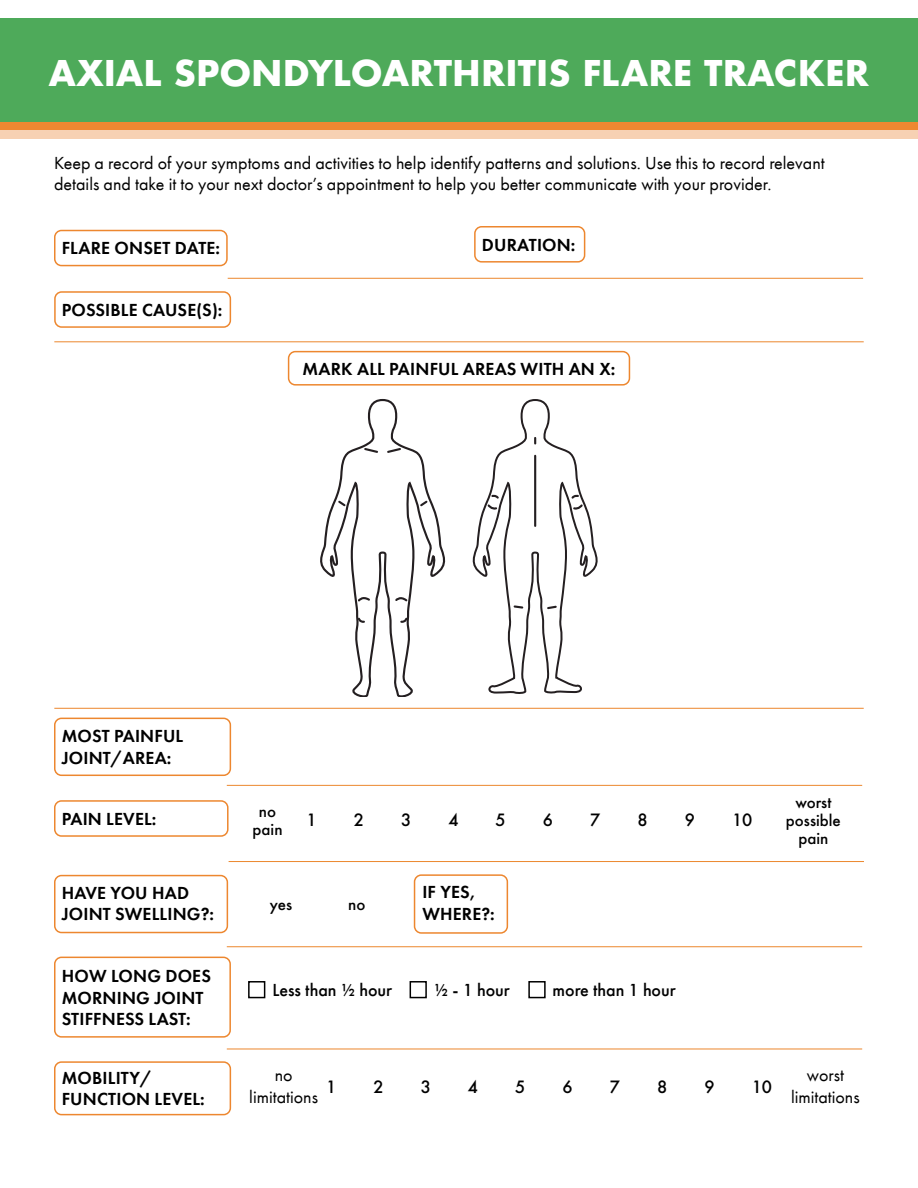
<style>
.page{position:relative;width:918px;height:1188px;background:#fff}
.page>*{position:absolute;margin:0;border:0;box-sizing:border-box;transform-origin:0 0}
.t1{font:700 34.5px "Futura";color:#fff}
.t2{font:18px/21.6px "Futura PT";color:#000;text-align:center}
.t3{font:600 18px/21.6px "Futura PT";letter-spacing:.01em;color:#000}
.t4{font:500 18px "Futura PT";color:#000}
.t5{font:500 16.5px "Futura";color:#000}
.t6{font:500 15px/18px "Futura";color:#000;text-align:center}
</style>
<div class="page">
<div style="left:0;top:18px;width:918px;height:104px;background:#4eaa5a"></div>
<div style="left:0;top:122px;width:918px;height:8px;background:#ee8831"></div>
<div style="left:0;top:130px;width:918px;height:9px;background:#f7d1b3"></div>
<div style="left:248px;top:981px;width:17px;height:17px;border:2px solid #000"></div>
<div style="left:410px;top:981px;width:17px;height:17px;border:2px solid #000"></div>
<div style="left:528px;top:981px;width:18px;height:17px;border:2px solid #000"></div>
<div style="left:54px;top:291px;width:177px;height:37px;border:2px solid #ed872f;border-radius:7px"></div>
<div style="left:54px;top:230px;width:174px;height:36px;border:2px solid #ed872f;border-radius:7px"></div>
<div style="left:474px;top:226px;width:111px;height:37px;border:2px solid #ed872f;border-radius:7px"></div>
<div style="left:54px;top:800px;width:175px;height:37px;border:2px solid #ed872f;border-radius:7px"></div>
<div style="left:54px;top:875px;width:174px;height:58px;border:2px solid #ed872f;border-radius:7px"></div>
<div style="left:414px;top:874px;width:94px;height:60px;border:2px solid #ed872f;border-radius:7px"></div>
<div style="left:54px;top:957px;width:177px;height:81px;border:2px solid #ed872f;border-radius:7px"></div>
<hr style="left:228px;top:278px;width:635px;height:1px;background:#ec872d">
<hr style="left:54px;top:341px;width:810px;height:1px;background:#ec872d">
<hr style="left:54px;top:708px;width:810px;height:1px;background:#ec872d">
<div style="left:54px;top:718px;width:177px;height:58px;border:2px solid #ed872f;border-radius:7px"></div>
<hr style="left:227px;top:785px;width:635px;height:1px;background:#ec872d">
<hr style="left:227px;top:946px;width:635px;height:1px;background:#ec872d">
<hr style="left:229px;top:861px;width:635px;height:1px;background:#ec872d">
<div style="left:54px;top:1061px;width:177px;height:54px;border:2px solid #ed872f;border-radius:7px"></div>
<hr style="left:227px;top:1049px;width:635px;height:1px;background:#ec872d">
<svg style="left:320px;top:399px;width:125px;height:298px"></svg>
<svg style="left:473px;top:399px;width:125px;height:295px"></svg>
<div style="left:288px;top:351px;width:342px;height:35px;border:2px solid #ed872f;border-radius:7px"></div>
<h1 class="t1" style="left:48px;top:48px;width:823px">AXIAL SPONDYLOARTHRITIS FLARE TRACKER</h1>
<p class="t2" style="left:54px;top:152px;width:772px;text-align:left">Keep a record of your symptoms and activities to help identify patterns and solutions. Use this to record relevant details and take it to your next doctor’s appointment to help you better communicate with your provider.</p>
<p class="t3" style="left:62px;top:237px;width:160px">FLARE ONSET DATE:</p>
<p class="t3" style="left:62px;top:299px;width:162px">POSSIBLE CAUSE(S):</p>
<p class="t3" style="left:482px;top:234px;width:95px">DURATION:</p>
<p class="t3" style="left:303px;top:358px;width:314px">MARK ALL PAINFUL AREAS WITH AN X:</p>
<p class="t3" style="left:62px;top:725px;width:123px">MOST PAINFUL<br>JOINT/AREA:</p>
<p class="t3" style="left:62px;top:808px;width:96px">PAIN LEVEL:</p>
<p class="t3" style="left:62px;top:882px;width:154px">HAVE YOU HAD<br>JOINT SWELLING?:</p>
<p class="t3" style="left:62px;top:965px;width:151px">HOW LONG DOES<br>MORNING JOINT<br>STIFFNESS LAST:</p>
<p class="t6" style="left:253px;top:802px;width:31px">no pain</p>
<p class="t5" style="left:306px;top:809px;width:12px">1</p>
<p class="t5" style="left:354px;top:809px;width:12px">2</p>
<p class="t5" style="left:401px;top:809px;width:12px">3</p>
<p class="t5" style="left:448px;top:809px;width:12px">4</p>
<p class="t5" style="left:496px;top:809px;width:12px">5</p>
<p class="t5" style="left:543px;top:809px;width:12px">6</p>
<p class="t5" style="left:590px;top:809px;width:12px">7</p>
<p class="t5" style="left:637px;top:809px;width:12px">8</p>
<p class="t5" style="left:685px;top:809px;width:12px">9</p>
<p class="t5" style="left:732px;top:809px;width:22px">10</p>
<p class="t6" style="left:270px;top:895px;width:24px">yes</p>
<p class="t6" style="left:348px;top:895px;width:19px">no</p>
<p class="t3" style="left:422px;top:881px;width:74px">IF YES,<br>WHERE?:</p>
<p class="t4" style="left:272px;top:979px;width:121px">Less than ½ hour</p>
<p class="t4" style="left:434px;top:979px;width:78px">½ - 1 hour</p>
<p class="t4" style="left:553px;top:979px;width:125px">more than 1 hour</p>
<p class="t6" style="left:786px;top:793px;width:56px">worst possible pain</p>
<p class="t3" style="left:62px;top:1067px;width:145px">MOBILITY/<br>FUNCTION LEVEL:</p>
<p class="t5" style="left:326px;top:1076px;width:12px">1</p>
<p class="t5" style="left:373px;top:1076px;width:12px">2</p>
<p class="t5" style="left:421px;top:1076px;width:12px">3</p>
<p class="t5" style="left:468px;top:1076px;width:12px">4</p>
<p class="t5" style="left:515px;top:1076px;width:12px">5</p>
<p class="t5" style="left:563px;top:1076px;width:12px">6</p>
<p class="t5" style="left:610px;top:1076px;width:12px">7</p>
<p class="t5" style="left:657px;top:1076px;width:12px">8</p>
<p class="t5" style="left:704px;top:1076px;width:12px">9</p>
<p class="t5" style="left:752px;top:1076px;width:22px">10</p>
<p class="t2" style="left:249px;top:1064px;width:70px">no limitations</p>
<p class="t2" style="left:791px;top:1064px;width:70px">worst limitations</p>
</div>
